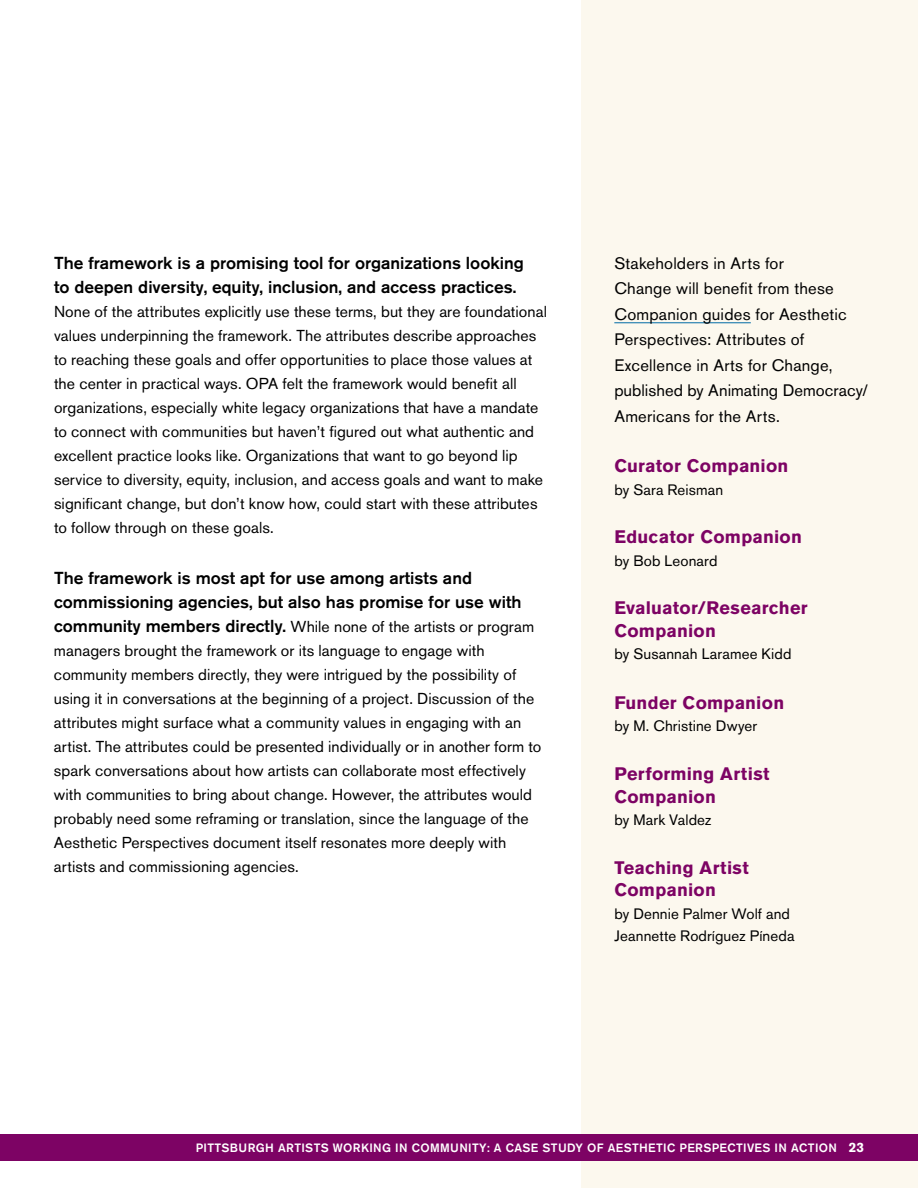
<style>
.page{position:relative;width:918px;height:1188px;background:#fff}
.page>*{position:absolute;margin:0;border:0;box-sizing:border-box;transform-origin:0 0}
.t1{font:700 18px/22.5px "Akzidenz Grotesk BE";letter-spacing:.015em;color:#7d0364}
.t2{font:500 17.25px/24px "Akzidenz Grotesk BQ";color:#000}
.t3{font:16.5px/25.5px "Akzidenz Grotesk BE";letter-spacing:.01em;color:#000}
.t4{font:16.5px "Akzidenz Grotesk BQ";letter-spacing:.015em;color:#000}
.t5{font:15.75px/24px "Akzidenz Grotesk BE";letter-spacing:.005em;color:#000}
.t6{font:15px/22.5px "Akzidenz Grotesk BE";letter-spacing:.01em;color:#000}
.t7{font:500 12px "Akzidenz Grotesk BQ";letter-spacing:.03em;color:#fff}
.s1{font-family:"Akzidenz Grotesk BQ";font-weight:500;font-size:17.25px}
.s2{font-family:"Akzidenz Grotesk BE"}
.s3{font-weight:700;font-size:13.5px}
</style>
<div class="page">
<div style="left:581px;top:0;width:337px;height:1188px;background:#fcf8ee"></div>
<hr style="left:614px;top:323px;width:137px;height:1px;background:#016ba5">
<div style="left:0;top:1134px;width:918px;height:27px;background:#7d0364"></div>
<p class="t2" style="left:54px;top:250px;width:471px">The framework is a promising tool for organizations looking to deepen diversity, equity, inclusion, and access practices.</p>
<p class="t5" style="left:54px;top:299px;width:495px">None of the attributes explicitly use these terms, but they are foundational values underpinning the framework. The attributes describe approaches to reaching these goals and offer opportunities to place those values at the center in practical ways. OPA felt the framework would benefit all organizations, especially white legacy organizations that have a mandate to connect with communities but haven’t figured out what authentic and excellent practice looks like. Organizations that want to go beyond lip service to diversity, equity, inclusion, and access goals and want to make significant change, but don’t know how, could start with these attributes to follow through on these goals.</p>
<p class="t2" style="left:54px;top:565px;width:469px">The framework is most apt for use among artists and commissioning agencies, but also has promise for use with</p>
<p class="t5" style="left:54px;top:614px;width:489px"><span class="s1">community members directly.</span> While none of the artists or program managers brought the framework or its language to engage with community members directly, they were intrigued by the possibility of using it in conversations at the beginning of a project. Discussion of the attributes might surface what a community values in engaging with an artist. The attributes could be presented individually or in another form to spark conversations about how artists can collaborate most effectively with communities to bring about change. However, the attributes would probably need some reframing or translation, since the language of the Aesthetic Perspectives document itself resonates more deeply with artists and commissioning agencies.</p>
<p class="t3" style="left:614px;top:250px;width:221px">Stakeholders in Arts for<br>Change will benefit from these</p>
<p class="t4" style="left:614px;top:304px;width:234px">Companion guides <span class="s2">for Aesthetic</span></p>
<p class="t3" style="left:614px;top:327px;width:255px">Perspectives: Attributes of<br>Excellence in Arts for Change, published by Animating Democracy/<br>Americans for the Arts.</p>
<p class="t1" style="left:614px;top:455px;width:176px">Curator Companion</p>
<p class="t6" style="left:614px;top:478px;width:110px">by Sara Reisman</p>
<p class="t1" style="left:614px;top:526px;width:189px">Educator Companion</p>
<p class="t6" style="left:614px;top:549px;width:105px">by Bob Leonard</p>
<p class="t1" style="left:614px;top:597px;width:195px">Evaluator/Researcher<br>Companion</p>
<p class="t6" style="left:614px;top:643px;width:179px">by Susannah Laramee Kidd</p>
<p class="t1" style="left:614px;top:691px;width:171px">Funder Companion</p>
<p class="t6" style="left:614px;top:715px;width:144px">by M. Christine Dwyer</p>
<p class="t1" style="left:614px;top:763px;width:157px">Performing Artist<br>Companion</p>
<p class="t6" style="left:614px;top:809px;width:99px">by Mark Valdez</p>
<p class="t1" style="left:614px;top:856px;width:136px">Teaching Artist<br>Companion</p>
<p class="t6" style="left:614px;top:902px;width:182px">by Dennie Palmer Wolf and<br>Jeannette Rodríguez Píneda</p>
<p class="t7" style="left:196px;top:1140px;width:670px">PITTSBURGH ARTISTS WORKING IN COMMUNITY: A CASE STUDY OF AESTHETIC PERSPECTIVES IN ACTION <span class="s3">23</span></p>
</div>
